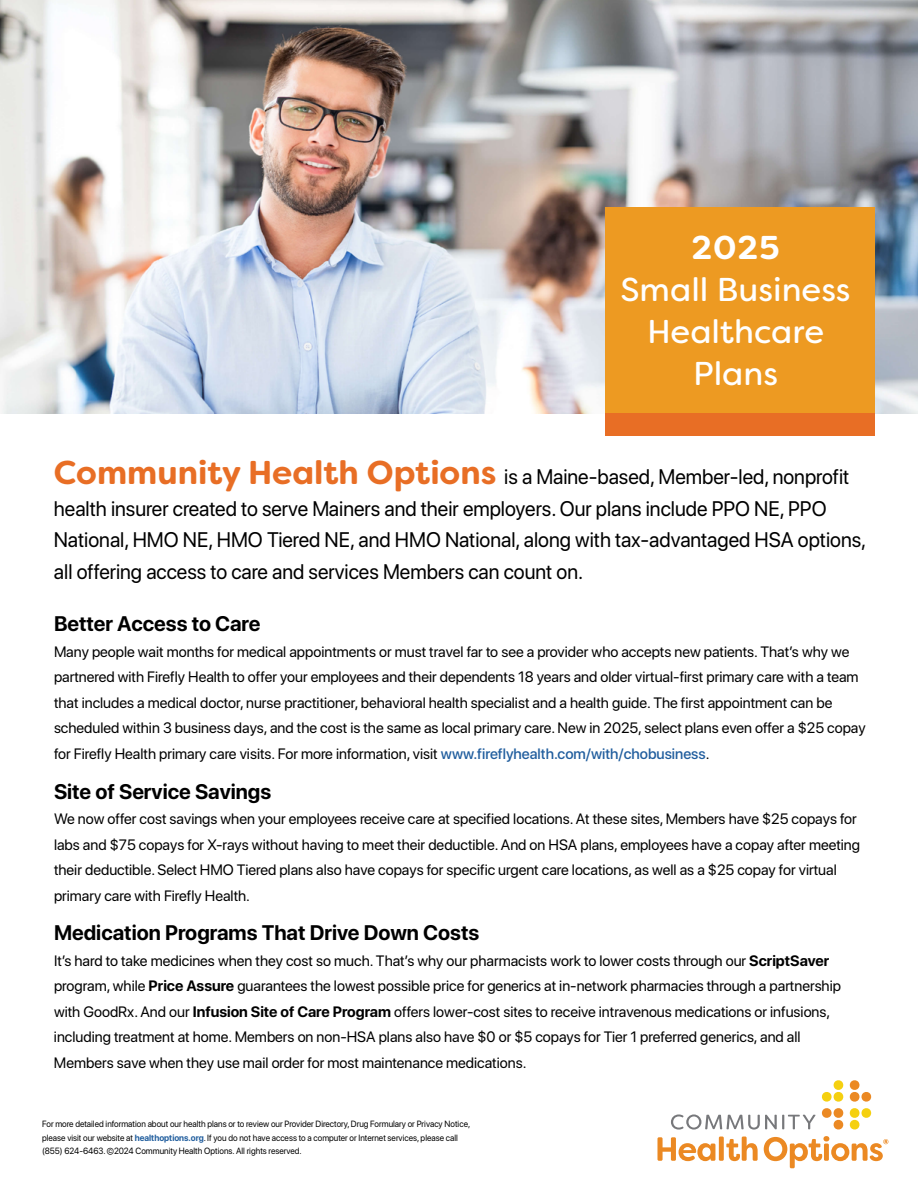
<style>
.page{position:relative;width:918px;height:1188px;background:#fff}
.page>*{position:absolute;margin:0;border:0;box-sizing:border-box;transform-origin:0 0}
.t1{font:33px/42px "Filson Soft";color:#fff;text-align:center}
.t2{font:700 33px "Filson Soft";color:#fff}
.t3{font:21px/31.5px "SF Pro Display";color:#000}
.t4{font:700 21px "SF Pro Display";color:#000}
.t5{font:15px/25.5px "SF Pro Display";color:#000}
.t6{font:9px/13.5px "SF Pro Display";color:#000;scale:.95 1}
.s1{font-family:"Filson Soft";font-weight:700;font-size:33px;color:#e86e25}
.s2{font-weight:500;color:#215e9e}
.s3{font-weight:700}
.s4{font-weight:700;color:#215e9e}
</style>
<div class="page">
<svg style="left:821px;top:1080px;width:51px;height:22px"></svg>
<svg style="left:671px;top:1108px;width:201px;height:22px"></svg>
<svg style="left:657px;top:1136px;width:231px;height:32px"></svg>
<img style="left:0;top:0;width:918px;height:414px">
<div style="left:605px;top:207px;width:269px;height:226px;background:#ed9a22"></div>
<div style="left:605px;top:414px;width:269px;height:22px;background:#e86e25"></div>
<h1 class="t2" style="left:691px;top:226px;width:90px">2025</h1>
<h1 class="t1" style="left:621px;top:268px;width:232px">Small Business<br>Healthcare<br>Plans</h1>
<p class="t3" style="left:54px;top:460px;width:814px"><span class="s1">Community Health Options</span> is a Maine-based, Member-led, nonprofit health insurer created to serve Mainers and their employers. Our plans include PPO NE, PPO National, HMO NE, HMO Tiered NE, and HMO National, along with tax-advantaged HSA options, all offering access to care and services Members can count on.</p>
<h2 class="t4" style="left:54px;top:609px;width:208px">Better Access to Care</h2>
<p class="t5" style="left:54px;top:638px;width:813px">Many people wait months for medical appointments or must travel far to see a provider who accepts new patients. That’s why we partnered with Firefly Health to offer your employees and their dependents 18 years and older virtual-first primary care with a team that includes a medical doctor, nurse practitioner, behavioral health specialist and a health guide. The first appointment can be scheduled within 3 business days, and the cost is the same as local primary care. New in 2025, select plans even offer a $25 copay for Firefly Health primary care visits. For more information, visit <span class="s2">www.fireflyhealth.com/with/chobusiness</span>.</p>
<h2 class="t4" style="left:54px;top:776px;width:219px">Site of Service Savings</h2>
<p class="t5" style="left:54px;top:805px;width:808px">We now offer cost savings when your employees receive care at specified locations. At these sites, Members have $25 copays for labs and $75 copays for X-rays without having to meet their deductible. And on HSA plans, employees have a copay after meeting their deductible. Select HMO Tiered plans also have copays for specific urgent care locations, as well as a $25 copay for virtual primary care with Firefly Health.</p>
<h2 class="t4" style="left:54px;top:918px;width:427px">Medication Programs That Drive Down Costs</h2>
<p class="t5" style="left:54px;top:947px;width:789px">It’s hard to take medicines when they cost so much. That’s why our pharmacists work to lower costs through our <span class="s3">ScriptSaver </span>program, while <span class="s3">Price Assure</span> guarantees the lowest possible price for generics at in-network pharmacies through a partnership with GoodRx. And our <span class="s3">Infusion Site of Care Program</span> offers lower-cost sites to receive intravenous medications or infusions, including treatment at home. Members on non-HSA plans also have $0 or $5 copays for Tier 1 preferred generics, and all Members save when they use mail order for most maintenance medications.</p>
<p class="t6" style="left:42px;top:1117px;width:452px">For more detailed information about our health plans or to review our Provider Directory, Drug Formulary or Privacy Notice, please visit our website at <span class="s4">healthoptions.org</span>. If you do not have access to a computer or Internet services, please call (855) 624-6463. ©2024 Community Health Options. All rights reserved.</p>
</div>
